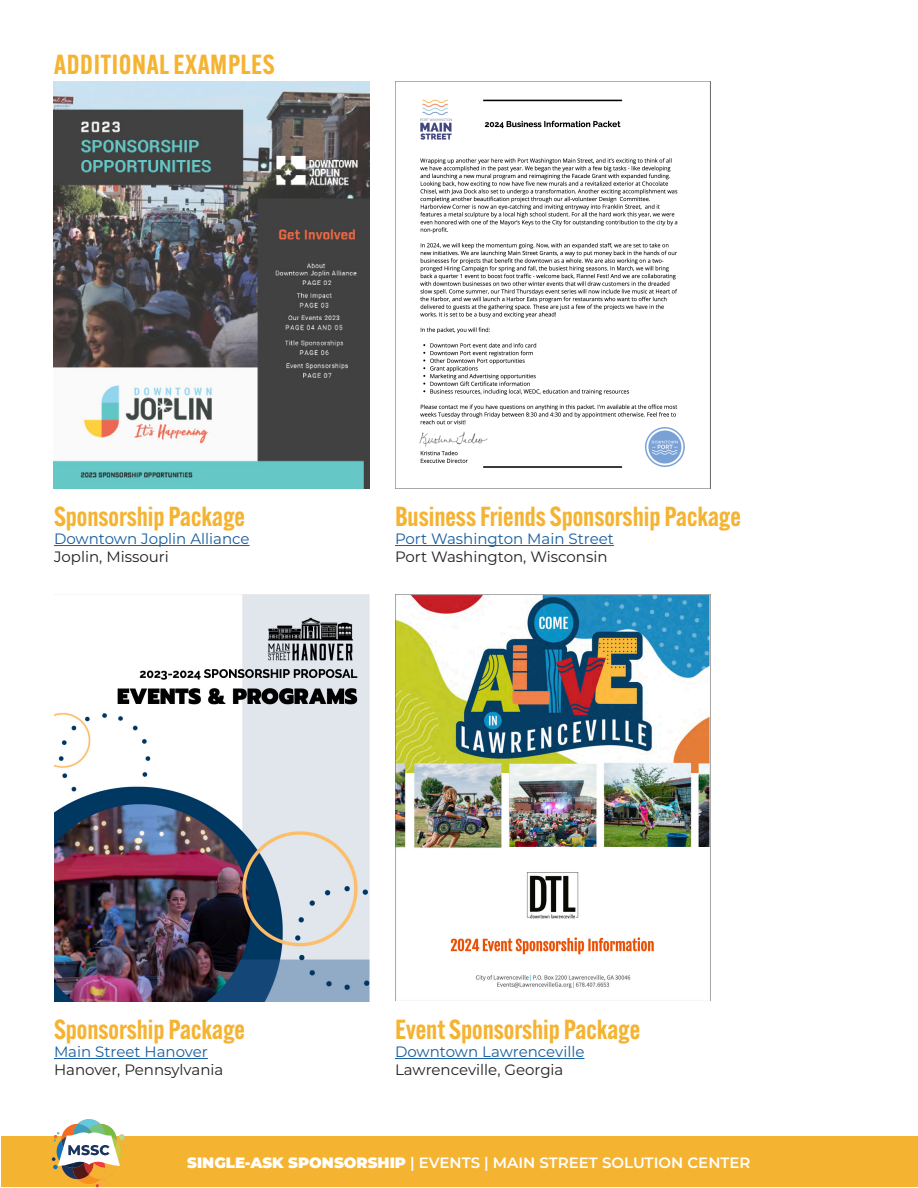
<style>
.page{position:relative;width:918px;height:1188px;background:#fff}
.page>*{position:absolute;margin:0;border:0;box-sizing:border-box;transform-origin:0 0}
.t1{font:600 27px "Alternate Gothic ATF";color:#f5b332}
.t2{font:600 27px "Alternate Gothic ATF";letter-spacing:.02em;color:#f5b332}
.t3{font:15px "Montserrat";color:#175d9e}
.t4{font:15px "Montserrat";color:#231f20}
.t5{font:600 15px "Montserrat";color:#fff}
.s1{font-weight:900}
</style>
<div class="page">
<div style="left:1px;top:1137px;width:916px;height:50px;background:#f5b332"></div>
<svg style="left:52px;top:1119px;width:73px;height:68px"></svg>
<img style="left:54px;top:81px;width:315px;height:408px">
<img style="left:54px;top:594px;width:315px;height:408px">
<img style="left:395px;top:81px;width:315px;height:407px">
<img style="left:395px;top:594px;width:315px;height:406px">
<hr style="left:54px;top:545px;width:196px;height:1px;background:#175d9e">
<hr style="left:54px;top:1058px;width:154px;height:1px;background:#175d9e">
<hr style="left:395px;top:545px;width:219px;height:1px;background:#175d9e">
<hr style="left:395px;top:1058px;width:190px;height:1px;background:#175d9e">
<p class="t2" style="left:54px;top:47px;width:222px">ADDITIONAL EXAMPLES</p>
<p class="t1" style="left:54px;top:499px;width:193px">Sponsorship Package</p>
<p class="t3" style="left:54px;top:528px;width:197px">Downtown Joplin Alliance</p>
<p class="t4" style="left:54px;top:546px;width:116px">Joplin, Missouri</p>
<p class="t1" style="left:395px;top:499px;width:347px">Business Friends Sponsorship Package</p>
<p class="t3" style="left:395px;top:528px;width:220px">Port Washington Main Street</p>
<p class="t4" style="left:395px;top:546px;width:214px">Port Washington, Wisconsin</p>
<p class="t1" style="left:54px;top:1012px;width:193px">Sponsorship Package</p>
<p class="t3" style="left:54px;top:1041px;width:155px">Main Street Hanover</p>
<p class="t4" style="left:54px;top:1059px;width:171px">Hanover, Pennsylvania</p>
<p class="t1" style="left:395px;top:1012px;width:247px">Event Sponsorship Package</p>
<p class="t3" style="left:395px;top:1041px;width:191px">Downtown Lawrenceville</p>
<p class="t4" style="left:395px;top:1059px;width:170px">Lawrenceville, Georgia</p>
<p class="t5" style="left:187px;top:1152px;width:565px"><span class="s1">SINGLE-ASK SPONSORSHIP</span> | EVENTS | MAIN STREET SOLUTION CENTER</p>
</div>
